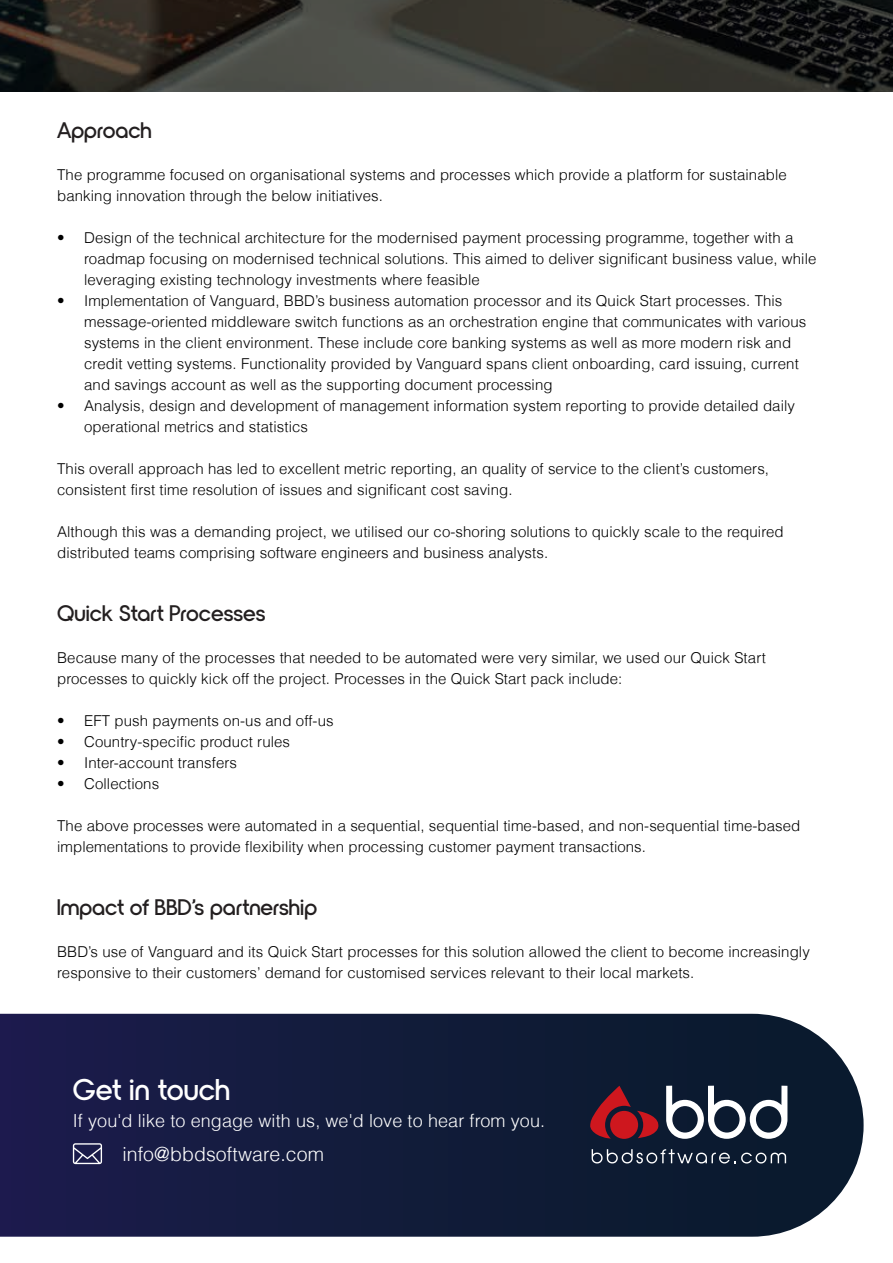
<style>
.page{position:relative;width:893px;height:1263px;background:#fff}
.page>*{position:absolute;margin:0;border:0;box-sizing:border-box;transform-origin:0 0}
.t1{font:600 30px "Nordique Pro";color:#fff}
.t2{font:600 22.5px "Nordique Pro";color:#231f20}
.t3{font:300 19.5px "Helvetica";letter-spacing:.005em;color:#fff}
.t4{font:300 18px "Helvetica";letter-spacing:.005em;color:#fff}
.t5{font:300 15px/21px "Helvetica";letter-spacing:.005em;color:#000}
</style>
<div class="page">
<svg style="left:0;top:0;width:893px;height:92px;background:#31302b"></svg>
<svg style="left:0;top:1014px;width:864px;height:223px;background:#192241"></svg>
<svg style="left:590px;top:1086px;width:68px;height:53px;background:#671928"></svg>
<svg style="left:666px;top:1086px;width:121px;height:53px"></svg>
<svg style="left:592px;top:1149px;width:194px;height:14px;background:#3c485a"></svg>
<svg style="left:73px;top:1143px;width:29px;height:21px"></svg>
<h2 class="t2" style="left:57px;top:117px;width:96px">Approach</h2>
<p class="t5" style="left:57px;top:164px;width:731px">The programme focused on organisational systems and processes which provide a platform for sustainable banking innovation through the below initiatives.</p>
<p class="t5" style="left:84px;top:227px;width:734px;text-indent:-27px">• Design of the technical architecture for the modernised payment processing programme, together with a roadmap focusing on modernised technical solutions. This aimed to deliver significant business value, while leveraging existing technology investments where feasible</p>
<p class="t5" style="left:84px;top:290px;width:724px;text-indent:-27px">• Implementation of Vanguard, BBD’s business automation processor and its Quick Start processes. This message-oriented middleware switch functions as an orchestration engine that communicates with various systems in the client environment. These include core banking systems as well as more modern risk and credit vetting systems. Functionality provided by Vanguard spans client onboarding, card issuing, current and savings account as well as the supporting document processing</p>
<p class="t5" style="left:84px;top:395px;width:712px;text-indent:-27px">• Analysis, design and development of management information system reporting to provide detailed daily operational metrics and statistics</p>
<p class="t5" style="left:57px;top:458px;width:713px">This overall approach has led to excellent metric reporting, an quality of service to the client’s customers, consistent first time resolution of issues and significant cost saving.</p>
<p class="t5" style="left:57px;top:521px;width:728px">Although this was a demanding project, we utilised our co-shoring solutions to quickly scale to the required distributed teams comprising software engineers and business analysts.</p>
<h2 class="t2" style="left:57px;top:600px;width:210px">Quick Start Processes</h2>
<p class="t5" style="left:57px;top:647px;width:710px">Because many of the processes that needed to be automated were very similar, we used our Quick Start processes to quickly kick off the project. Processes in the Quick Start pack include:</p>
<p class="t5" style="left:57px;top:710px;width:278px">• EFT push payments on-us and off-us</p>
<p class="t5" style="left:57px;top:731px;width:234px">• Country-specific product rules</p>
<p class="t5" style="left:57px;top:752px;width:181px">• Inter-account transfers</p>
<p class="t5" style="left:57px;top:773px;width:104px">• Collections</p>
<p class="t5" style="left:57px;top:815px;width:745px">The above processes were automated in a sequential, sequential time-based, and non-sequential time-based implementations to provide flexibility when processing customer payment transactions.</p>
<h2 class="t2" style="left:57px;top:894px;width:262px">Impact of BBD’s partnership</h2>
<p class="t5" style="left:57px;top:941px;width:754px">BBD’s use of Vanguard and its Quick Start processes for this solution allowed the client to become increasingly responsive to their customers’ demand for customised services relevant to their local markets.</p>
<h1 class="t1" style="left:73px;top:1071px;width:159px">Get in touch</h1>
<p class="t4" style="left:73px;top:1109px;width:474px">If you'd like to engage with us, we'd love to hear from you.</p>
<h3 class="t3" style="left:122px;top:1142px;width:203px">info@bbdsoftware.com</h3>
</div>
